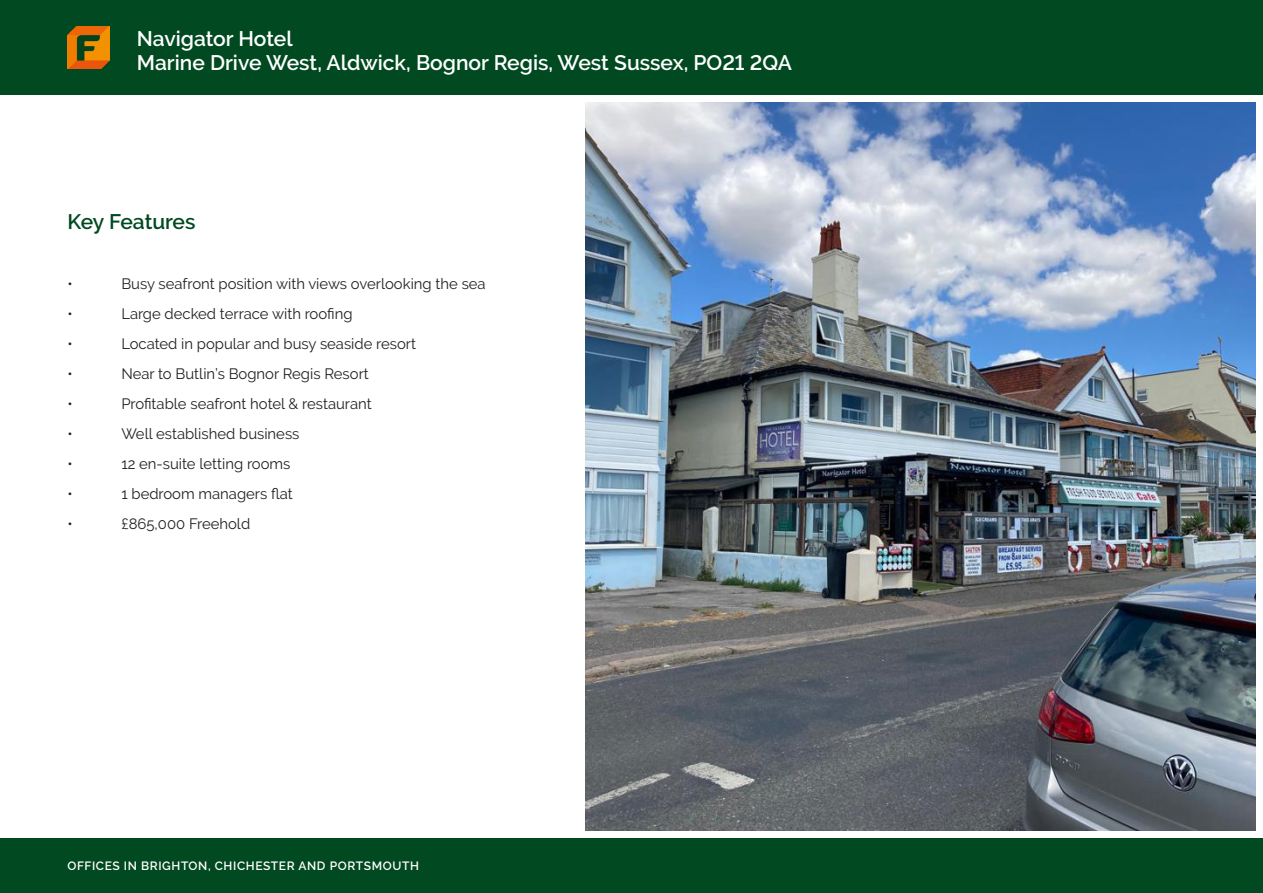
<style>
.page{position:relative;width:1263px;height:893px;background:#fff}
.page>*{position:absolute;margin:0;border:0;box-sizing:border-box;transform-origin:0 0}
.t1{font:600 21px "Raleway";color:#fff}
.Flude_-_Sub_Header{font:600 21px "Raleway";letter-spacing:-.005em;color:#004921}
.t2{font:15px "Raleway";color:#231f20}
.t3{font:600 12px "Raleway";letter-spacing:.05em;color:#fff}
</style>
<div class="page">
<div style="left:0;top:0;width:1263px;height:95px;background:#004921"></div>
<img style="left:67px;top:26px;width:43px;height:42px">
<div style="left:0;top:838px;width:1263px;height:55px;background:#004921"></div>
<img style="left:586px;top:102px;width:669px;height:729px">
<p class="t1" style="left:137px;top:27px;width:157px">Navigator Hotel</p>
<p class="t1" style="left:137px;top:51px;width:656px">Marine Drive West, Aldwick, Bognor Regis, West Sussex, PO21 2QA</p>
<p class="Flude_-_Sub_Header" style="left:67px;top:210px;width:130px">Key Features</p>
<p class="t2" style="left:67px;top:275px;width:7px">•</p>
<p class="t2" style="left:121px;top:275px;width:366px">Busy seafront position with views overlooking the sea</p>
<p class="t2" style="left:67px;top:305px;width:7px">•</p>
<p class="t2" style="left:121px;top:305px;width:233px">Large decked terrace with roofing</p>
<p class="t2" style="left:67px;top:335px;width:7px">•</p>
<p class="t2" style="left:121px;top:335px;width:296px">Located in popular and busy seaside resort</p>
<p class="t2" style="left:67px;top:365px;width:7px">•</p>
<p class="t2" style="left:121px;top:365px;width:249px">Near to Butlin’s Bognor Regis Resort</p>
<p class="t2" style="left:67px;top:395px;width:7px">•</p>
<p class="t2" style="left:121px;top:395px;width:252px">Profitable seafront hotel &amp; restaurant</p>
<p class="t2" style="left:67px;top:425px;width:7px">•</p>
<p class="t2" style="left:121px;top:425px;width:180px">Well established business</p>
<p class="t2" style="left:67px;top:455px;width:7px">•</p>
<p class="t2" style="left:121px;top:455px;width:170px">12 en-suite letting rooms</p>
<p class="t2" style="left:67px;top:485px;width:7px">•</p>
<p class="t2" style="left:121px;top:485px;width:173px">1 bedroom managers flat</p>
<p class="t2" style="left:67px;top:515px;width:7px">•</p>
<p class="t2" style="left:121px;top:515px;width:130px">£865,000 Freehold</p>
<p class="t3" style="left:67px;top:858px;width:353px">OFFICES IN BRIGHTON, CHICHESTER AND PORTSMOUTH</p>
</div>
